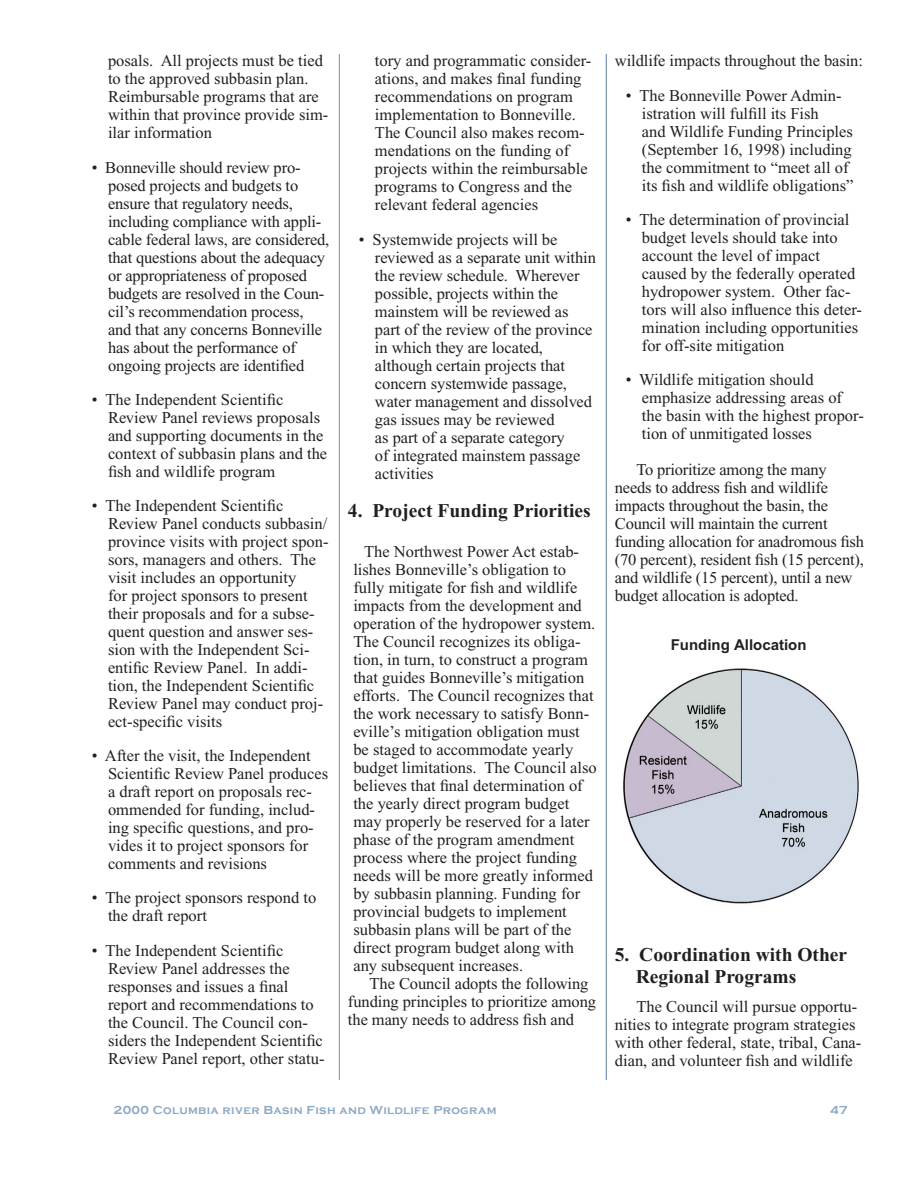
<style>
.page{position:relative;width:918px;height:1188px;background:#fff}
.page>*{position:absolute;margin:0;border:0;box-sizing:border-box;transform-origin:0 0}
.t1{font:700 19.5px/22.5px "Times New Roman";color:#231f20}
.t2{font:16.5px/18px "Times New Roman";color:#231f20}
.t3{font:700 15px "Arial";color:#231f20}
.t4{font:700 12px "Copperplate Gothic";letter-spacing:.03em;color:#8ea9c3}
</style>
<div class="page">
<hr style="left:606px;top:54px;width:1px;height:1026px;background:#8ea9c3">
<hr style="left:339px;top:54px;width:1px;height:1026px;background:#8ea9c3">
<img style="left:623px;top:668px;width:236px;height:236px">
<p class="t2" style="left:108px;top:52px;width:222px">posals. All projects must be tied to the approved subbasin plan.<br>Reimbursable programs that are within that province provide sim&shy;ilar information</p>
<p class="t2" style="left:108px;top:158px;width:223px;text-indent:-16px">• Bonneville should review pro&shy;posed projects and budgets to ensure that regulatory needs, including compliance with appli&shy;cable federal laws, are considered, that questions about the adequacy or appropriateness of proposed budgets are resolved in the Coun&shy;cil’s recommendation process, and that any concerns Bonneville has about the performance of ongoing projects are identified</p>
<p class="t2" style="left:108px;top:390px;width:221px;text-indent:-16px">• The Independent Scientific<br>Review Panel reviews proposals and supporting documents in the context of subbasin plans and the fish and wildlife program</p>
<p class="t2" style="left:108px;top:496px;width:222px;text-indent:-16px">• The Independent Scientific<br>Review Panel conducts subbasin/ province visits with project spon&shy;sors, managers and others. The visit includes an opportunity<br>for project sponsors to present their proposals and for a subse&shy;quent question and answer ses&shy;sion with the Independent Sci&shy;entific Review Panel. In addi&shy;tion, the Independent Scientific<br>Review Panel may conduct proj&shy;ect-specific visits</p>
<p class="t2" style="left:108px;top:746px;width:222px;text-indent:-16px">• After the visit, the Independent<br>Scientific Review Panel produces a draft report on proposals rec&shy;ommended for funding, includ&shy;ing specific questions, and pro&shy;vides it to project sponsors for comments and revisions</p>
<p class="t2" style="left:108px;top:889px;width:210px;text-indent:-16px">• The project sponsors respond to the draft report</p>
<p class="t2" style="left:108px;top:941px;width:218px;text-indent:-16px">• The Independent Scientific<br>Review Panel addresses the responses and issues a final report and recommendations to the Council. The Council con&shy;siders the Independent Scientific<br>Review Panel report, other statu-</p>
<p class="t2" style="left:375px;top:52px;width:218px">tory and programmatic consider&shy;ations, and makes final funding recommendations on program implementation to Bonneville.<br>The Council also makes recom&shy;mendations on the funding of projects within the reimbursable programs to Congress and the relevant federal agencies</p>
<p class="t2" style="left:375px;top:230px;width:223px;text-indent:-16px">• Systemwide projects will be reviewed as a separate unit within the review schedule. Wherever possible, projects within the mainstem will be reviewed as part of the review of the province in which they are located, although certain projects that concern systemwide passage, water management and dissolved gas issues may be reviewed<br>as part of a separate category<br>of integrated mainstem passage activities</p>
<p class="t1" style="left:348px;top:499px;width:244px">4. Project Funding Priorities</p>
<p class="t2" style="left:364px;top:542px;width:216px">The Northwest Power Act estab-</p>
<p class="t2" style="left:353px;top:560px;width:214px">lishes Bonneville’s obligation to</p>
<p class="t2" style="left:353px;top:578px;width:226px">fully mitigate for fish and wildlife</p>
<p class="t2" style="left:353px;top:596px;width:230px">impacts from the development and</p>
<p class="t2" style="left:353px;top:614px;width:243px">operation of the hydropower system.</p>
<p class="t2" style="left:353px;top:632px;width:229px">The Council recognizes its obliga-</p>
<p class="t2" style="left:353px;top:650px;width:236px">tion, in turn, to construct a program</p>
<p class="t2" style="left:353px;top:668px;width:232px">that guides Bonneville’s mitigation</p>
<p class="t2" style="left:353px;top:686px;width:242px">efforts. The Council recognizes that</p>
<p class="t2" style="left:353px;top:704px;width:237px">the work necessary to satisfy Bonn-</p>
<p class="t2" style="left:353px;top:722px;width:228px">eville’s mitigation obligation must</p>
<p class="t2" style="left:353px;top:740px;width:221px">be staged to accommodate yearly</p>
<p class="t2" style="left:353px;top:758px;width:245px">budget limitations. The Council also</p>
<p class="t2" style="left:353px;top:776px;width:231px">believes that final determination of</p>
<p class="t2" style="left:353px;top:794px;width:217px">the yearly direct program budget</p>
<p class="t2" style="left:353px;top:812px;width:238px">may properly be reserved for a later</p>
<p class="t2" style="left:353px;top:830px;width:222px">phase of the program amendment</p>
<p class="t2" style="left:353px;top:848px;width:225px">process where the project funding</p>
<p class="t2" style="left:353px;top:866px;width:241px">needs will be more greatly informed</p>
<p class="t2" style="left:353px;top:884px;width:228px">by subbasin planning. Funding for</p>
<p class="t2" style="left:353px;top:902px;width:215px">provincial budgets to implement</p>
<p class="t2" style="left:353px;top:920px;width:220px">subbasin plans will be part of the</p>
<p class="t2" style="left:353px;top:938px;width:222px">direct program budget along with</p>
<p class="t2" style="left:353px;top:956px;width:171px">any subsequent increases.</p>
<p class="t2" style="left:370px;top:974px;width:220px">The Council adopts the following</p>
<p class="t2" style="left:348px;top:992px;width:250px">funding principles to prioritize among</p>
<p class="t2" style="left:348px;top:1010px;width:228px">the many needs to address fish and</p>
<p class="t2" style="left:615px;top:52px;width:250px">wildlife impacts throughout the basin:</p>
<p class="t2" style="left:642px;top:86px;width:213px;text-indent:-16px">• The Bonneville Power Admin&shy;istration will fulfill its Fish<br>and Wildlife Funding Principles (September 16, 1998) including the commitment to “meet all of its fish and wildlife obligations”</p>
<p class="t2" style="left:642px;top:210px;width:222px;text-indent:-16px">• The determination of provincial budget levels should take into account the level of impact caused by the federally operated hydropower system. Other fac&shy;tors will also influence this deter&shy;mination including opportunities for off-site mitigation</p>
<p class="t2" style="left:642px;top:370px;width:223px;text-indent:-16px">• Wildlife mitigation should emphasize addressing areas of the basin with the highest propor&shy;tion of unmitigated losses</p>
<p class="t2" style="left:615px;top:460px;width:251px;text-indent:22px">To prioritize among the many needs to address fish and wildlife impacts throughout the basin, the Council will maintain the current funding allocation for anadromous fish (70 percent), resident fish (15 percent), and wildlife (15 percent), until a new budget allocation is adopted.</p>
<p class="t3" style="left:671px;top:636px;width:137px">Funding Allocation</p>
<p class="t1" style="left:636px;top:943px;width:213px;text-indent:-21px">5. Coordination with Other<br>Regional Programs</p>
<p class="t2" style="left:615px;top:998px;width:248px;text-indent:22px">The Council will pursue opportu&shy;nities to integrate program strategies with other federal, state, tribal, Cana&shy;dian, and volunteer fish and wildlife</p>
<p class="t4" style="left:114px;top:1103px;width:384px">2000 Columbia river Basin Fish and Wildlife Program</p>
<p class="t4" style="left:830px;top:1103px;width:19px">47</p>
</div>
